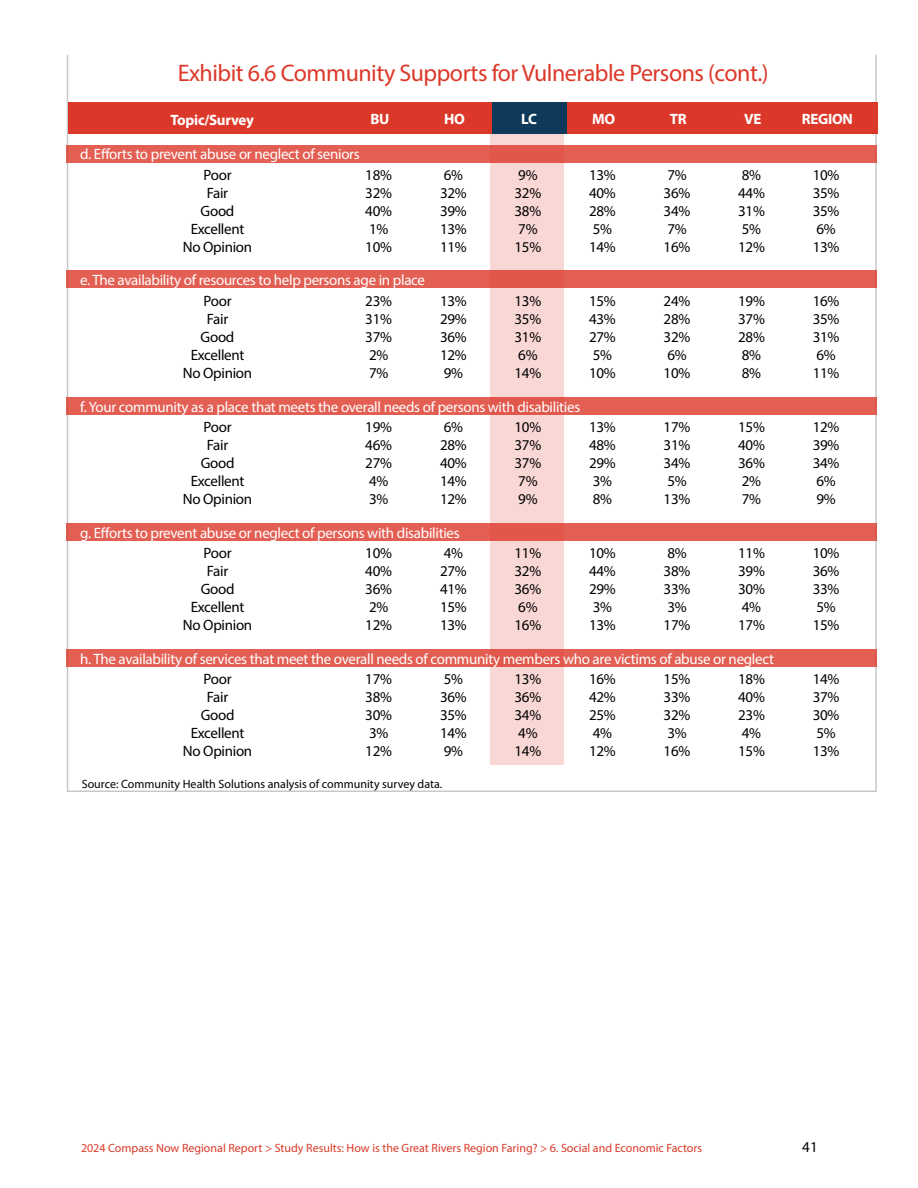
<style>
.page{position:relative;width:918px;height:1188px;background:#fff}
.page>*{position:absolute;margin:0;border:0;box-sizing:border-box;transform-origin:0 0}
.t1{font:24px "Myriad Pro";letter-spacing:-.02em;color:#dc3829}
.t2{font:15px/18px "Myriad Pro";letter-spacing:-.02em;color:#000}
.t3{font:15px "Myriad Pro";letter-spacing:-.02em;color:#fff}
.t4{font:700 15px "Myriad Pro";letter-spacing:-.02em;color:#fff}
.t5{font:12px "Myriad Pro";color:#da3a29}
.t6{font:12px "Myriad Pro";color:#000}
</style>
<div class="page">
<div style="left:491px;top:122px;width:73px;height:643px;background:#f8d7d5"></div>
<div style="left:67px;top:145px;width:810px;height:18px;background:#e35f53"></div>
<div style="left:67px;top:270px;width:810px;height:18px;background:#e35f53"></div>
<div style="left:67px;top:397px;width:810px;height:18px;background:#e35f53"></div>
<div style="left:67px;top:523px;width:810px;height:18px;background:#e35f53"></div>
<div style="left:67px;top:649px;width:810px;height:18px;background:#e35f53"></div>
<div style="left:68px;top:102px;width:810px;height:32px;background:#dc3829"></div>
<div style="left:492px;top:102px;width:74px;height:32px;background:#0f395a"></div>
<h1 class="t1" style="left:178px;top:58px;width:593px">Exhibit 6.6 Community Supports for Vulnerable Persons (cont.)</h1>
<p class="t4" style="left:171px;top:110px;width:85px">Topic/Survey</p>
<p class="t4" style="left:371px;top:109px;width:20px">BU</p>
<p class="t4" style="left:444px;top:109px;width:22px">HO</p>
<p class="t4" style="left:521px;top:109px;width:17px">LC</p>
<p class="t4" style="left:592px;top:109px;width:25px">MO</p>
<p class="t4" style="left:670px;top:109px;width:18px">TR</p>
<p class="t4" style="left:744px;top:109px;width:19px">VE</p>
<p class="t4" style="left:802px;top:109px;width:53px">REGION</p>
<p class="t3" style="left:80px;top:145px;width:281px">d. Efforts to prevent abuse or neglect of seniors</p>
<p class="t2" style="left:183px;top:166px;width:71px;text-align:center">Poor<br>Fair<br>Good<br>Excellent<br>No Opinion</p>
<p class="t2" style="left:365px;top:166px;width:28px">18%<br>32%<br>40%<br>1%<br>10%</p>
<p class="t3" style="left:80px;top:271px;width:346px">e. The availability of resources to help persons age in place</p>
<p class="t2" style="left:183px;top:292px;width:71px;text-align:center">Poor<br>Fair<br>Good<br>Excellent<br>No Opinion</p>
<p class="t2" style="left:365px;top:292px;width:28px">23%<br>31%<br>37%<br>2%<br>7%</p>
<p class="t2" style="left:440px;top:166px;width:28px">6%<br>32%<br>39%<br>13%<br>11%</p>
<p class="t2" style="left:440px;top:292px;width:28px;text-align:justify">13% 29% 36% 12% 9%</p>
<p class="t2" style="left:515px;top:166px;width:28px">9%<br>32%<br>38%<br>7%<br>15%</p>
<p class="t2" style="left:515px;top:292px;width:28px">13%<br>35%<br>31%<br>6%<br>14%</p>
<p class="t3" style="left:80px;top:397px;width:501px">f. Your community as a place that meets the overall needs of persons with disabilities</p>
<p class="t2" style="left:183px;top:418px;width:71px;text-align:center">Poor<br>Fair<br>Good<br>Excellent<br>No Opinion</p>
<p class="t2" style="left:365px;top:418px;width:28px">19%<br>46%<br>27%<br>4%<br>3%</p>
<p class="t2" style="left:440px;top:418px;width:28px">6%<br>28%<br>40%<br>14%<br>12%</p>
<p class="t3" style="left:80px;top:523px;width:381px">g. Efforts to prevent abuse or neglect of persons with disabilities</p>
<p class="t2" style="left:183px;top:544px;width:71px;text-align:center">Poor<br>Fair<br>Good<br>Excellent<br>No Opinion</p>
<p class="t2" style="left:365px;top:544px;width:28px">10%<br>40%<br>36%<br>2%<br>12%</p>
<p class="t2" style="left:440px;top:544px;width:28px">4%<br>27%<br>41%<br>15%<br>13%</p>
<p class="t2" style="left:515px;top:418px;width:28px">10%<br>37%<br>37%<br>7%<br>9%</p>
<p class="t2" style="left:515px;top:544px;width:28px">11%<br>32%<br>36%<br>6%<br>16%</p>
<p class="t2" style="left:589px;top:166px;width:28px">13%<br>40%<br>28%<br>5%<br>14%</p>
<p class="t2" style="left:589px;top:292px;width:28px">15%<br>43%<br>27%<br>5%<br>10%</p>
<p class="t2" style="left:589px;top:418px;width:28px">13%<br>48%<br>29%<br>3%<br>8%</p>
<p class="t2" style="left:589px;top:544px;width:28px">10%<br>44%<br>29%<br>3%<br>13%</p>
<p class="t2" style="left:664px;top:166px;width:28px">7%<br>36%<br>34%<br>7%<br>16%</p>
<p class="t2" style="left:664px;top:292px;width:28px">24%<br>28%<br>32%<br>6%<br>10%</p>
<p class="t2" style="left:664px;top:418px;width:28px">17%<br>31%<br>34%<br>5%<br>13%</p>
<p class="t2" style="left:664px;top:544px;width:28px">8%<br>38%<br>33%<br>3%<br>17%</p>
<p class="t2" style="left:738px;top:166px;width:28px">8%<br>44%<br>31%<br>5%<br>12%</p>
<p class="t2" style="left:738px;top:292px;width:28px">19%<br>37%<br>28%<br>8%<br>8%</p>
<p class="t2" style="left:738px;top:418px;width:28px">15%<br>40%<br>36%<br>2%<br>7%</p>
<p class="t2" style="left:738px;top:544px;width:28px">11%<br>39%<br>30%<br>4%<br>17%</p>
<p class="t3" style="left:80px;top:650px;width:695px">h. The availability of services that meet the overall needs of community members who are victims of abuse or neglect</p>
<p class="t2" style="left:183px;top:670px;width:71px;text-align:center">Poor<br>Fair<br>Good<br>Excellent<br>No Opinion</p>
<p class="t2" style="left:365px;top:670px;width:28px">17%<br>38%<br>30%<br>3%<br>12%</p>
<p class="t2" style="left:440px;top:670px;width:28px">5%<br>36%<br>35%<br>14%<br>9%</p>
<p class="t6" style="left:82px;top:776px;width:362px">Source: Community Health Solutions analysis of community survey data.</p>
<p class="t2" style="left:515px;top:670px;width:28px">13%<br>36%<br>34%<br>4%<br>14%</p>
<p class="t2" style="left:589px;top:670px;width:28px">16%<br>42%<br>25%<br>4%<br>12%</p>
<p class="t2" style="left:664px;top:670px;width:28px">15%<br>33%<br>32%<br>3%<br>16%</p>
<p class="t2" style="left:738px;top:670px;width:28px">18%<br>40%<br>23%<br>4%<br>15%</p>
<p class="t2" style="left:813px;top:166px;width:28px">10%<br>35%<br>35%<br>6%<br>13%</p>
<p class="t2" style="left:813px;top:292px;width:28px">16%<br>35%<br>31%<br>6%<br>11%</p>
<p class="t2" style="left:813px;top:418px;width:28px">12%<br>39%<br>34%<br>6%<br>9%</p>
<p class="t2" style="left:813px;top:544px;width:28px">10%<br>36%<br>33%<br>5%<br>15%</p>
<p class="t2" style="left:813px;top:670px;width:28px">14%<br>37%<br>30%<br>5%<br>13%</p>
<p class="t5" style="left:81px;top:1141px;width:623px">2024 Compass Now Regional Report &gt; Study Results: How is the Great Rivers Region Faring? &gt; 6. Social and Economic Factors</p>
<p class="t2" style="left:802px;top:1138px;width:17px">41</p>
</div>
